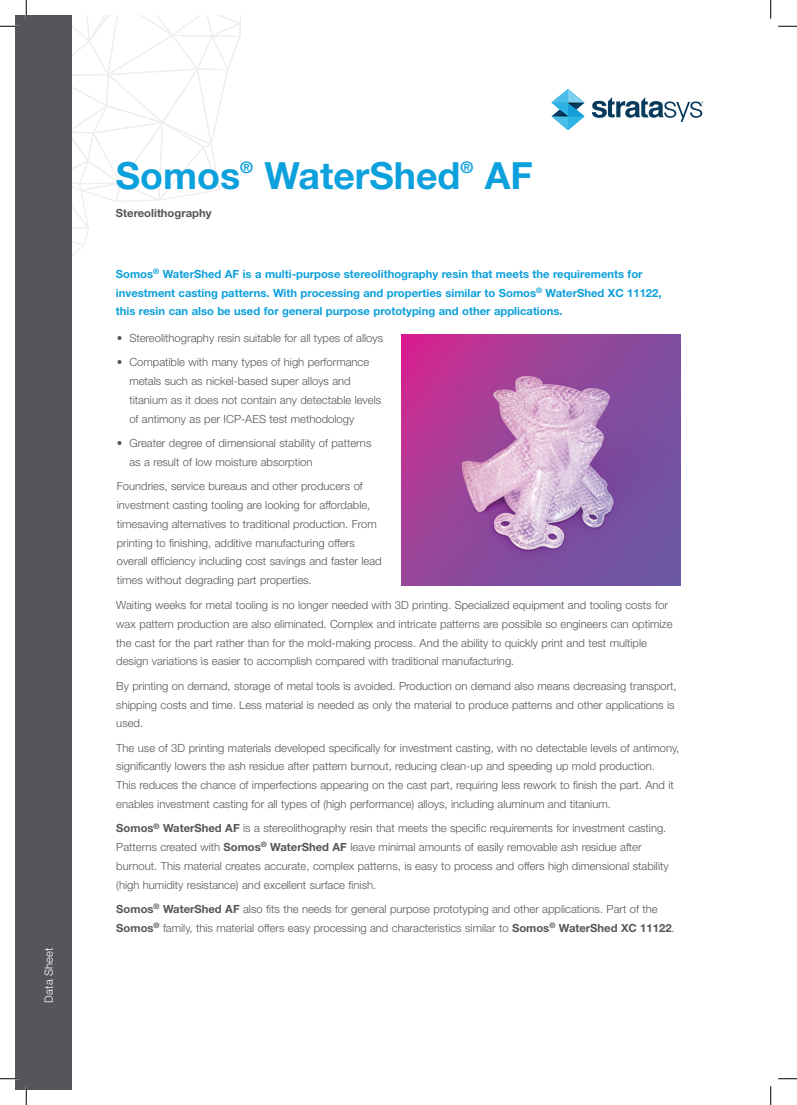
<style>
.page{position:relative;width:797px;height:1105px;background:#fff}
.page>*{position:absolute;margin:0;border:0;box-sizing:border-box;transform-origin:0 0}
.t1{font:700 37.5px "Helvetica Neue LT Std";color:#0ca0dc}
.t2{font:700 16px "Helvetica Neue LT Std";color:#0ca0dc}
.t3{font:300 11.25px/18.8px "Helvetica Neue LT Std";color:#55565a}
.t4{font:700 11.25px/18.8px "Helvetica Neue LT Std";color:#0ca0dc}
.t5{font:700 11.25px "Helvetica Neue LT Std";color:#55565a}
.t6{font:300 11.25px "Helvetica Neue LT Std";letter-spacing:.01em;color:#fff}
.s1{font-weight:700}
</style>
<div class="page">
<svg style="left:71px;top:15px;width:170px;height:280px"></svg>
<div style="left:15px;top:15px;width:56px;height:1075px;background:#55565a"></div>
<svg style="left:551px;top:89px;width:33px;height:41px"></svg>
<svg style="left:592px;top:97px;width:111px;height:25px"></svg>
<img style="left:401px;top:334px;width:279px;height:252px">
<svg style="left:0;top:25px;width:19px;height:2px"></svg>
<svg style="left:778px;top:25px;width:19px;height:2px"></svg>
<svg style="left:0;top:1078px;width:18px;height:1px"></svg>
<svg style="left:778px;top:1078px;width:19px;height:1px"></svg>
<svg style="left:25px;top:0;width:2px;height:19px"></svg>
<svg style="left:25px;top:1086px;width:2px;height:19px"></svg>
<svg style="left:770px;top:0;width:1px;height:19px"></svg>
<svg style="left:770px;top:1086px;width:1px;height:19px"></svg>
<p class="t6" style="left:42px;top:1002px;width:56px;rotate:-90deg">Data Sheet</p>
<h1 class="t1" style="left:116px;top:152px;width:126px">Somos</h1>
<h2 class="t2" style="left:240px;top:158px;width:14px">®</h2>
<h1 class="t1" style="left:264px;top:152px;width:197px">WaterShed</h1>
<h2 class="t2" style="left:460px;top:158px;width:14px">®</h2>
<h1 class="t1" style="left:485px;top:152px;width:49px">AF</h1>
<p class="t5" style="left:116px;top:206px;width:97px">Stereolithography</p>
<p class="t4" style="left:116px;top:264px;width:547px">Somos<sup>®</sup> WaterShed AF is a multi-purpose stereolithography resin that meets the requirements for investment casting patterns. With processing and properties similar to Somos<sup>®</sup> WaterShed XC 11122, this resin can also be used for general purpose prototyping and other applications.</p>
<p class="t3" style="left:117px;top:328px;width:268px">• Stereolithography resin suitable for all types of alloys</p>
<p class="t3" style="left:129px;top:353px;width:253px;text-indent:-13px">• Compatible with many types of high performance metals such as nickel-based super alloys and titanium as it does not contain any detectable levels of antimony as per ICP-AES test methodology</p>
<p class="t3" style="left:129px;top:433px;width:243px;text-indent:-13px">• Greater degree of dimensional stability of patterns as a result of low moisture absorption</p>
<p class="t3" style="left:117px;top:477px;width:266px">Foundries, service bureaus and other producers of investment casting tooling are looking for affordable, timesaving alternatives to traditional production. From printing to finishing, additive manufacturing offers overall efficiency including cost savings and faster lead times without degrading part properties.</p>
<p class="t3" style="left:116px;top:595px;width:558px">Waiting weeks for metal tooling is no longer needed with 3D printing. Specialized equipment and tooling costs for wax pattern production are also eliminated. Complex and intricate patterns are possible so engineers can optimize the cast for the part rather than for the mold-making process. And the ability to quickly print and test multiple design variations is easier to accomplish compared with traditional manufacturing.</p>
<p class="t3" style="left:116px;top:676px;width:562px">By printing on demand, storage of metal tools is avoided. Production on demand also means decreasing transport, shipping costs and time. Less material is needed as only the material to produce patterns and other applications is used.</p>
<p class="t3" style="left:116px;top:738px;width:564px">The use of 3D printing materials developed specifically for investment casting, with no detectable levels of antimony, significantly lowers the ash residue after pattern burnout, reducing clean-up and speeding up mold production.<br>This reduces the chance of imperfections appearing on the cast part, requiring less rework to finish the part. And it enables investment casting for all types of (high performance) alloys, including aluminum and titanium.</p>
<p class="t3" style="left:116px;top:819px;width:554px"><span class="s1">Somos</span><sup>®</sup> <span class="s1">WaterShed AF</span> is a stereolithography resin that meets the specific requirements for investment casting.<br>Patterns created with <span class="s1">Somos</span><sup>®</sup> <span class="s1">WaterShed AF</span> leave minimal amounts of easily removable ash residue after burnout. This material creates accurate, complex patterns, is easy to process and offers high dimensional stability (high humidity resistance) and excellent surface finish.</p>
<p class="t3" style="left:116px;top:899px;width:560px"><span class="s1">Somos</span><sup>®</sup> <span class="s1">WaterShed AF</span> also fits the needs for general purpose prototyping and other applications. Part of the<br><span class="s1">Somos</span><sup>®</sup> family, this material offers easy processing and characteristics similar to <span class="s1">Somos</span><sup>®</sup> <span class="s1">WaterShed XC 11122</span>.</p>
</div>
